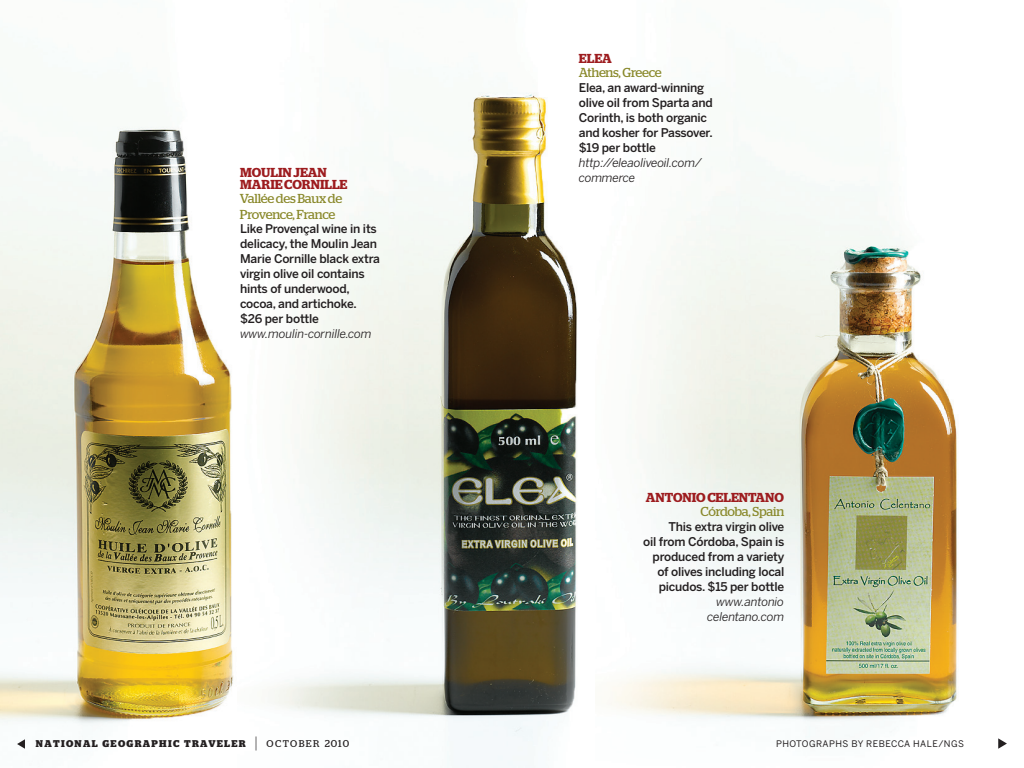
<style>
.page{position:relative;width:1024px;height:768px;background:#fff}
.page>*{position:absolute;margin:0;border:0;box-sizing:border-box;transform-origin:0 0}
.t1{font:13px/15px "Stag";letter-spacing:-.02em;color:#89882a}
.t2{font:600 13px "Stag";color:#9d1c1f}
.t3{font:500 12px/15px "Benton Sans";letter-spacing:-.02em;color:#231f20}
.t4{font:italic 12px/15px "Benton Sans";letter-spacing:-.02em;color:#231f20;text-align:right}
.t5{font:700 9.8px "Stag";letter-spacing:.135em;color:#231f20}
.t6{font:9px "Benton Sans";letter-spacing:.05em;color:#231f20}
.s1{font-family:"Plantin Std";font-weight:400;font-size:14px}
.s2{font-weight:400}
.s3{font-weight:400;font-size:10px}
</style>
<div class="page">
<img style="left:609px;top:196px;width:348px;height:541px">
<img style="left:0;top:127px;width:234px;height:598px">
<img style="left:274px;top:92px;width:303px;height:676px">
<svg style="left:17px;top:739px;width:8px;height:10px"></svg>
<svg style="left:998px;top:738px;width:9px;height:11px"></svg>
<p class="t2" style="left:240px;top:165px;width:88px">MOULIN JEAN</p>
<p class="t2" style="left:240px;top:177px;width:109px">MARIE CORNILLE</p>
<p class="t1" style="left:240px;top:191px;width:104px">Vallée des Baux de<br>Provence, France</p>
<p class="t3" style="left:240px;top:221px;width:142px">Like Provençal wine in its delicacy, the Moulin Jean<br>Marie Cornille black extra virgin olive oil contains hints of underwood, cocoa, and artichoke. $26 per bottle</p>
<p class="t4" style="left:240px;top:327px;width:133px">www.moulin-cornille.com</p>
<p class="t2" style="left:579px;top:51px;width:34px">ELEA</p>
<p class="t1" style="left:579px;top:65px;width:84px">Athens, Greece</p>
<p class="t3" style="left:579px;top:80px;width:136px">Elea, an award-winning olive oil from Sparta and<br>Corinth, is both organic and kosher for Passover. $19 per bottle</p>
<p class="t4" style="left:579px;top:155px;width:124px">http://eleaoliveoil.com/</p>
<p class="t4" style="left:579px;top:170px;width:58px">commerce</p>
<p class="t2" style="left:646px;top:490px;width:139px">ANTONIO CELENTANO</p>
<p class="t1" style="left:701px;top:504px;width:85px">Córdoba, Spain</p>
<p class="t3" style="left:643px;top:519px;width:143px;text-align:right">This extra virgin olive<br>oil from Córdoba, Spain is produced from a variety of olives including local picudos. $15 per bottle</p>
<p class="t4" style="left:707px;top:594px;width:78px">www.antonio celentano.com</p>
<p class="t5" style="left:36px;top:738px;width:315px">NATIONAL GEOGRAPHIC TRAVELER <span class="s1">|</span> <span class="s2">OCTOBER</span> <span class="s3">2010</span></p>
<p class="t6" style="left:776px;top:739px;width:189px">PHOTOGRAPHS BY REBECCA HALE/NGS</p>
</div>
